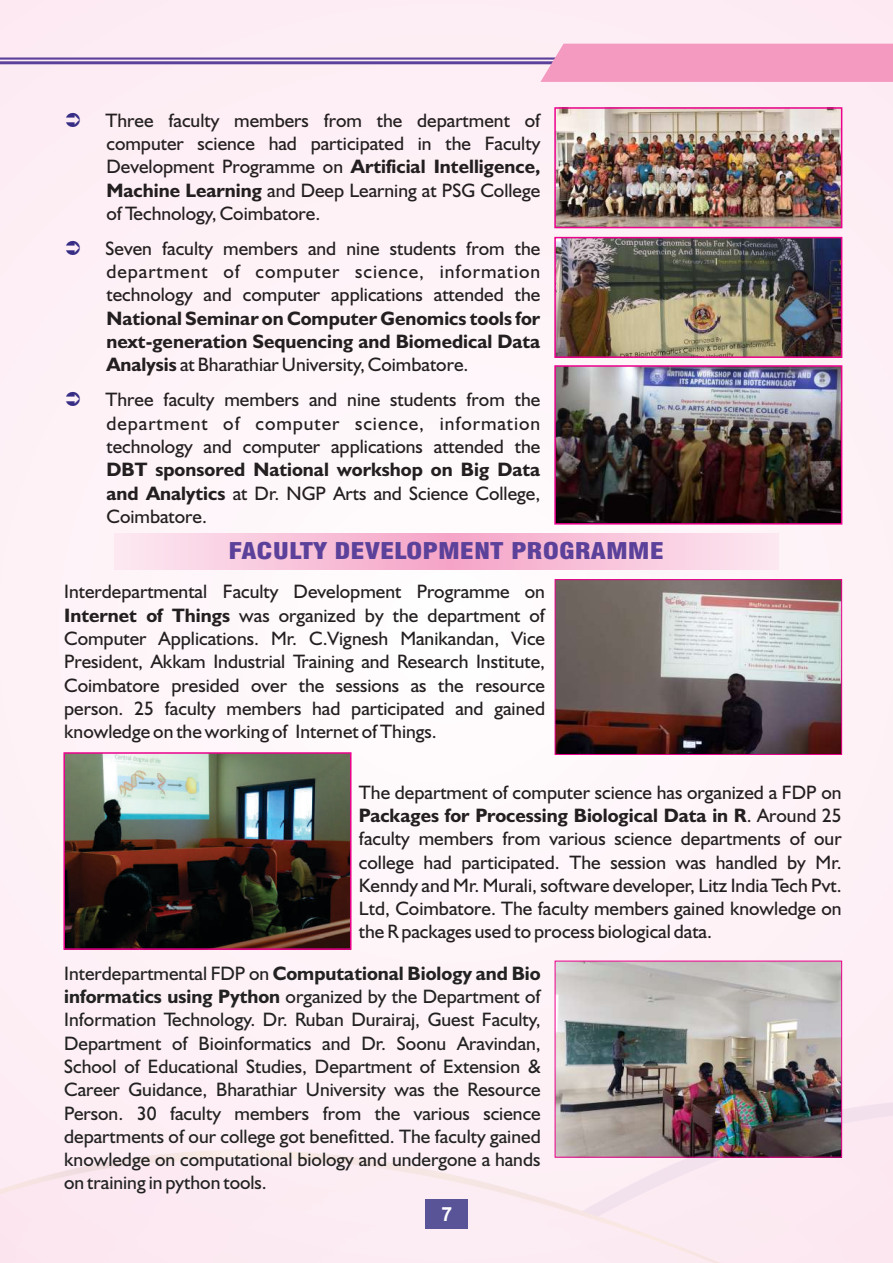
<style>
.page{position:relative;width:893px;height:1263px;background:#fef2f7}
.page>*{position:absolute;margin:0;border:0;box-sizing:border-box;transform-origin:0 0}
.t1{font:900 condensed 22.5px "Swiss 721 BT";color:#5b419a;scale:1.22 1}
.t2{font:19.5px/23.2px "Humanist 521 BT";color:#231f20;text-align:justify}
.t3{font:19.5px/23.2px "Humanist 521 BT";color:#222;text-align:justify}
.t4{font:700 19.5px/23.4px "Humanist 521 BT";color:#231f20;text-align:justify}
.t5{font:700 19.5px "Arial";color:#fff}
.s1{font-weight:700}
.s2{font-weight:400}
</style>
<div class="page">
<img style="left:0;top:1100px;width:893px;height:163px">
<svg style="left:0;top:44px;width:893px;height:38px"></svg>
<img style="left:557px;top:110px;width:282px;height:115px">
<div style="left:554px;top:107px;width:288px;height:121px;border:2px solid #ec008c"></div>
<img style="left:557px;top:368px;width:282px;height:154px">
<div style="left:554px;top:365px;width:288px;height:160px;border:2px solid #ec008c"></div>
<img style="left:557px;top:240px;width:282px;height:115px">
<div style="left:554px;top:237px;width:288px;height:121px;border:2px solid #ec008c"></div>
<img style="left:66px;top:755px;width:282px;height:192px">
<div style="left:63px;top:752px;width:288px;height:198px;border:2px solid #ec008c"></div>
<img style="left:557px;top:581px;width:283px;height:172px">
<div style="left:555px;top:579px;width:287px;height:176px;border:1px solid #ec008c"></div>
<img style="left:557px;top:963px;width:283px;height:192px">
<svg style="left:123px;top:533px;width:653px;height:36px;background:#f8c5db"></svg>
<div style="left:426px;top:1199px;width:42px;height:30px;background:#595498"></div>
<p class="t2" style="left:106px;top:110px;width:436px">Three faculty members from the department of computer science had participated in the Faculty Development Programme on <span class="s1">Artificial Intelligence, Machine Learning</span> and Deep Learning at PSG College of Technology, Coimbatore.</p>
<p class="t2" style="left:106px;top:238px;width:436px">Seven faculty members and nine students from the department of computer science, information technology and computer applications attended the</p>
<p class="t4" style="left:106px;top:308px;width:435px">National Seminar on Computer Genomics tools for next-generation Sequencing and Biomedical Data Analysis <span class="s2">at Bharathiar University, Coimbatore.</span></p>
<p class="t2" style="left:106px;top:390px;width:436px">Three faculty members and nine students from the department of computer science, information technology and computer applications attended the</p>
<p class="t4" style="left:106px;top:460px;width:435px">DBT sponsored National workshop on Big Data and Analytics <span class="s2">at Dr. NGP Arts and Science College, Coimbatore.</span></p>
<p class="t1" style="left:229px;top:542px;width:358px">FACULTY DEVELOPMENT PROGRAMME</p>
<p class="t2" style="left:64px;top:582px;width:482px">Interdepartmental Faculty Development Programme on <span class="s1">Internet of Things</span> was organized by the department of Computer Applications. Mr. C.Vignesh Manikandan, Vice President, Akkam Industrial Training and Research Institute, Coimbatore presided over the sessions as the resource person. 25 faculty members had participated and gained knowledge on the working of Internet of Things.</p>
<p class="t2" style="left:359px;top:782px;width:484px">The department of computer science has organized a FDP on <span class="s1">Packages for Processing Biological Data in R</span>. Around 25 faculty members from various science departments of our college had participated. The session was handled by Mr.<br>Kenndy and Mr. Murali, software developer, Litz India Tech Pvt.<br>Ltd, Coimbatore. The faculty members gained knowledge on the R packages used to process biological data.</p>
<p class="t3" style="left:64px;top:963px;width:478px">Interdepartmental FDP on <span class="s1">Computational Biology and Bio informatics using Python</span> organized by the Department of Information Technology. Dr. Ruban Durairaj, Guest Faculty, Department of Bioinformatics and Dr. Soonu Aravindan, School of Educational Studies, Department of Extension &amp; Career Guidance, Bharathiar University was the Resource Person. 30 faculty members from the various science departments of our college got benefitted. The faculty gained knowledge on computational biology and undergone a hands on training in python tools.</p>
<p class="t5" style="left:441px;top:1207px;width:12px">7</p>
</div>
